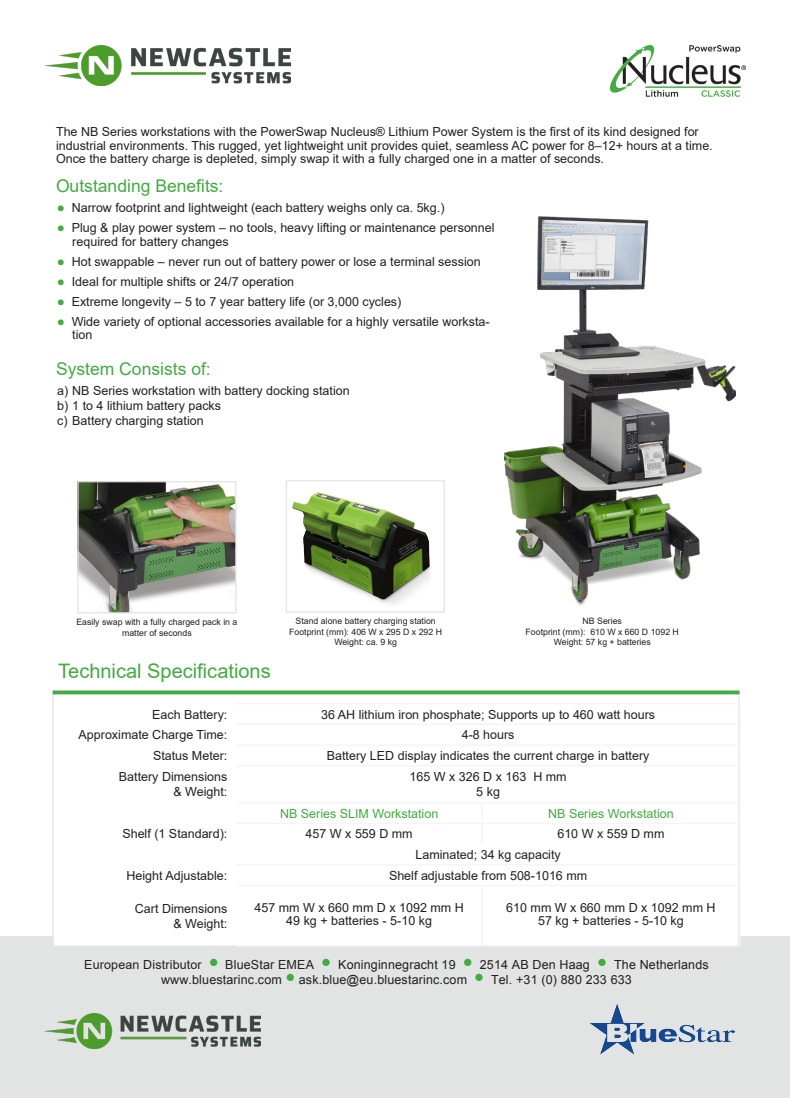
<style>
.page{position:relative;width:790px;height:1098px;background:#fff}
.page>*{position:absolute;margin:0;border:0;box-sizing:border-box;transform-origin:0 0}
.t1{font:20px "Arial";color:#44aa42}
.t2{font:17.5px "Arial";color:#44aa42}
.t3{font:12.5px/13.8px "Arial";color:#231f20}
.t4{font:12.5px "Arial";color:#44aa42}
.t5{font:8.75px/10.5px "Arial";color:#231f20;text-align:center}
.s1{color:#44aa42}
</style>
<div class="page">
<div style="left:0;top:936px;width:789px;height:161px;background:#e2e3e3"></div>
<div style="left:52px;top:690px;width:687px;height:256px;background:#fff;border:1px solid #e2e3e3"></div>
<img style="left:504px;top:216px;width:230px;height:389px">
<hr style="left:236px;top:703px;width:245px;height:1px;background:#f3f4f3">
<hr style="left:481px;top:703px;width:259px;height:1px;background:#f3f4f3">
<hr style="left:236px;top:723px;width:245px;height:2px;background:#f3f4f3">
<hr style="left:481px;top:723px;width:259px;height:2px;background:#f3f4f3">
<svg style="left:738px;top:704px;width:2px;height:40px"></svg>
<hr style="left:236px;top:744px;width:245px;height:1px;background:#f3f4f3">
<hr style="left:481px;top:744px;width:259px;height:1px;background:#f3f4f3">
<hr style="left:738px;top:745px;width:2px;height:20px;background:#f3f4f3">
<hr style="left:236px;top:765px;width:245px;height:1px;background:#f3f4f3">
<hr style="left:481px;top:765px;width:259px;height:1px;background:#f3f4f3">
<hr style="left:738px;top:766px;width:2px;height:36px;background:#f3f4f3">
<hr style="left:236px;top:802px;width:245px;height:1px;background:#f3f4f3">
<hr style="left:481px;top:802px;width:259px;height:1px;background:#f3f4f3">
<svg style="left:738px;top:803px;width:2px;height:19px"></svg>
<hr style="left:236px;top:822px;width:245px;height:2px;background:#f3f4f3">
<hr style="left:481px;top:822px;width:259px;height:2px;background:#f3f4f3">
<hr style="left:738px;top:824px;width:2px;height:20px;background:#f3f4f3">
<hr style="left:738px;top:844px;width:2px;height:20px;background:#f3f4f3">
<hr style="left:236px;top:864px;width:245px;height:1px;background:#f3f4f3">
<hr style="left:481px;top:864px;width:259px;height:1px;background:#f3f4f3">
<svg style="left:738px;top:865px;width:2px;height:19px"></svg>
<hr style="left:236px;top:884px;width:245px;height:2px;background:#f3f4f3">
<hr style="left:481px;top:884px;width:259px;height:2px;background:#f3f4f3">
<hr style="left:481px;top:886px;width:1px;height:59px;background:#f3f4f3">
<hr style="left:738px;top:886px;width:2px;height:59px;background:#f3f4f3">
<hr style="left:236px;top:945px;width:245px;height:1px;background:#f3f4f3">
<hr style="left:481px;top:945px;width:259px;height:1px;background:#f3f4f3">
<svg style="left:53px;top:690px;width:686px;height:4px;background:#5db35b"></svg>
<img style="left:79px;top:483px;width:155px;height:128px">
<div style="left:77px;top:481px;width:159px;height:132px;border:1px solid #e2e3e3"></div>
<img style="left:292px;top:492px;width:138px;height:112px">
<div style="left:285px;top:480px;width:159px;height:132px;border:1px solid #e2e3e3"></div>
<img style="left:45px;top:46px;width:245px;height:40px">
<img style="left:44px;top:1013px;width:216px;height:35px">
<img style="left:610px;top:45px;width:134px;height:52px">
<img style="left:590px;top:1003px;width:144px;height:51px">
<p class="t3" style="left:56px;top:124px;width:658px">The NB Series workstations with the PowerSwap Nucleus® Lithium Power System is the first of its kind designed for industrial environments. This rugged, yet lightweight unit provides quiet, seamless AC power for 8–12+ hours at a time.<br>Once the battery charge is depleted, simply swap it with a fully charged one in a matter of seconds.</p>
<p class="t2" style="left:56px;top:173px;width:169px">Outstanding Benefits:</p>
<p class="t3" style="left:57px;top:200px;width:388px"><span class="s1">●</span> Narrow footprint and lightweight (each battery weighs only ca. 5kg.)</p>
<p class="t3" style="left:72px;top:220px;width:423px;text-indent:-15px"><span class="s1">●</span> Plug &amp; play power system – no tools, heavy lifting or maintenance personnel required for battery changes</p>
<p class="t3" style="left:57px;top:254px;width:424px"><span class="s1">●</span> Hot swappable – never run out of battery power or lose a terminal session</p>
<p class="t3" style="left:57px;top:274px;width:238px"><span class="s1">●</span> Ideal for multiple shifts or 24/7 operation</p>
<p class="t3" style="left:57px;top:294px;width:345px"><span class="s1">●</span> Extreme longevity – 5 to 7 year battery life (or 3,000 cycles)</p>
<p class="t3" style="left:72px;top:314px;width:418px;text-indent:-15px"><span class="s1">●</span> Wide variety of optional accessories available for a highly versatile worksta&shy;tion</p>
<p class="t2" style="left:56px;top:357px;width:156px">System Consists of:</p>
<p class="t3" style="left:57px;top:384px;width:294px">a) NB Series workstation with battery docking station</p>
<p class="t3" style="left:57px;top:399px;width:165px">b) 1 to 4 lithium battery packs</p>
<p class="t3" style="left:57px;top:414px;width:148px">c) Battery charging station</p>
<p class="t5" style="left:76px;top:616px;width:162px">Easily swap with a fully charged pack in a matter of seconds</p>
<p class="t5" style="left:295px;top:616px;width:142px">Stand alone battery charging station</p>
<p class="t5" style="left:289px;top:626px;width:154px">Footprint (mm): 406 W x 295 D x 292 H</p>
<p class="t5" style="left:334px;top:637px;width:64px">Weight: ca. 9 kg</p>
<p class="t1" style="left:58px;top:657px;width:214px">Technical Specifications</p>
<p class="t5" style="left:582px;top:616px;width:41px">NB Series</p>
<p class="t5" style="left:525px;top:626px;width:155px">Footprint (mm): 610 W x 660 D 1092 H<br>Weight: 57 kg + batteries</p>
<p class="t3" style="left:152px;top:707px;width:77px">Each Battery:</p>
<p class="t3" style="left:321px;top:707px;width:335px">36 AH lithium iron phosphate; Supports up to 460 watt hours</p>
<p class="t3" style="left:79px;top:727px;width:150px">Approximate Charge Time:</p>
<p class="t3" style="left:461px;top:727px;width:54px">4-8 hours</p>
<p class="t3" style="left:153px;top:748px;width:76px">Status Meter:</p>
<p class="t3" style="left:326px;top:748px;width:324px">Battery LED display indicates the current charge in battery</p>
<p class="t3" style="left:119px;top:769px;width:110px">Battery Dimensions</p>
<p class="t3" style="left:173px;top:784px;width:55px">&amp; Weight:</p>
<p class="t3" style="left:409px;top:769px;width:158px">165 W x 326 D x 163 H mm</p>
<p class="t3" style="left:476px;top:784px;width:25px">5 kg</p>
<p class="t4" style="left:280px;top:804px;width:160px">NB Series SLIM Workstation</p>
<p class="t4" style="left:548px;top:804px;width:127px">NB Series Workstation</p>
<p class="t3" style="left:122px;top:826px;width:106px">Shelf (1 Standard):</p>
<p class="t3" style="left:305px;top:826px;width:108px">457 W x 559 D mm</p>
<p class="t3" style="left:557px;top:826px;width:108px">610 W x 559 D mm</p>
<p class="t3" style="left:415px;top:847px;width:147px">Laminated; 34 kg capacity</p>
<p class="t3" style="left:126px;top:868px;width:102px">Height Adjustable:</p>
<p class="t3" style="left:389px;top:868px;width:199px">Shelf adjustable from 508-1016 mm</p>
<p class="t3" style="left:135px;top:901px;width:94px">Cart Dimensions</p>
<p class="t3" style="left:173px;top:916px;width:55px">&amp; Weight:</p>
<p class="t3" style="left:254px;top:900px;width:211px">457 mm W x 660 mm D x 1092 mm H</p>
<p class="t3" style="left:286px;top:913px;width:147px">49 kg + batteries - 5-10 kg</p>
<p class="t3" style="left:506px;top:900px;width:211px">610 mm W x 660 mm D x 1092 mm H</p>
<p class="t3" style="left:537px;top:913px;width:147px">57 kg + batteries - 5-10 kg</p>
<p class="t3" style="left:84px;top:956px;width:625px;line-height:15px;text-align:center">European Distributor <span class="s1">●</span> BlueStar EMEA <span class="s1">●</span> Koninginnegracht 19 <span class="s1">●</span> 2514 AB Den Haag <span class="s1">●</span> The Netherlands www.bluestarinc.com <span class="s1">●</span> ask.blue@eu.bluestarinc.com <span class="s1">●</span> Tel. +31 (0) 880 233 633</p>
</div>
